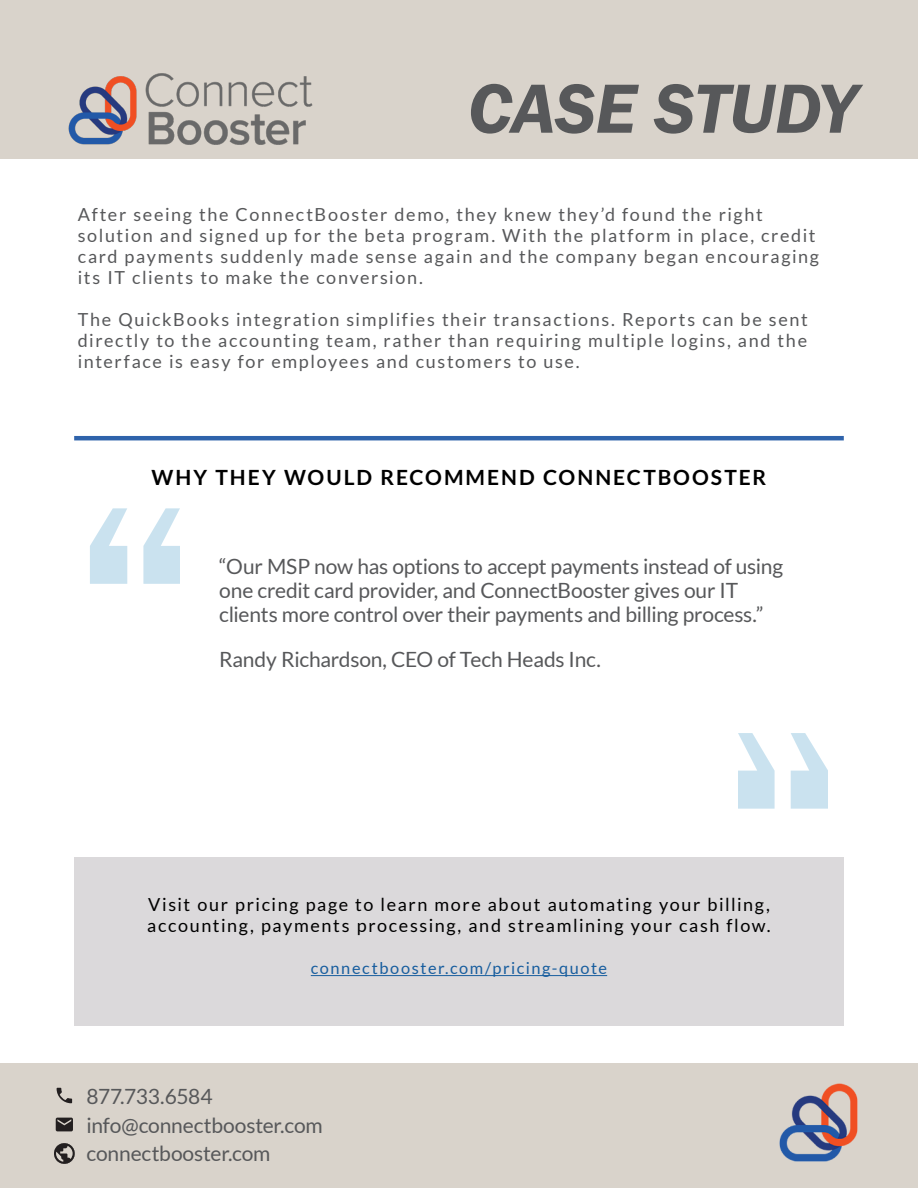
<style>
.page{position:relative;width:918px;height:1188px;background:#fff}
.page>*{position:absolute;margin:0;border:0;box-sizing:border-box;transform-origin:0 0}
.t1{font:italic 600 72px "Franklin Gothic";letter-spacing:-.01em;color:#57585a}
.Intro_Text{font:21px/28.5px "Lato";letter-spacing:-.01em;color:#57585a}
.Second_Level_Heading{font:700 21px "Lato";letter-spacing:.095em;color:#000}
.Reg_Paragraph_Text{font:18px/21px "Lato";letter-spacing:.09em;color:#57585a}
.Reg_Paragraph_Text-2{font:18px/21px "Lato";letter-spacing:.09em;color:#000}
.Reg_Paragraph_Text-3{font:16.35px "Lato";letter-spacing:.095em;color:#175d9e}
</style>
<div class="page">
<div style="left:0;top:0;width:918px;height:158px;background:#d9d3cb"></div>
<div style="left:0;top:1064px;width:918px;height:124px;background:#d9d3cb"></div>
<img style="left:779px;top:1083px;width:79px;height:79px">
<svg style="left:54px;top:1143px;width:21px;height:21px"></svg>
<svg style="left:56px;top:1118px;width:17px;height:13px"></svg>
<svg style="left:57px;top:1088px;width:15px;height:15px"></svg>
<img style="left:68px;top:73px;width:245px;height:72px">
<svg style="left:90px;top:508px;width:90px;height:76px"></svg>
<div style="left:74px;top:858px;width:770px;height:168px;background:#dbd9db"></div>
<hr style="left:74px;top:436px;width:770px;height:4px;background:#2f63ab">
<hr style="left:311px;top:975px;width:296px;height:1px;background:#175d9e">
<h1 class="t1" style="left:468px;top:62px;width:390px">CASE STUDY</h1>
<p class="Reg_Paragraph_Text" style="left:78px;top:204px;width:743px">After seeing the ConnectBooster demo, they knew they’d found the right solution and signed up for the beta program. With the platform in place, credit card payments suddenly made sense again and the company began encouraging its IT clients to make the conversion.</p>
<p class="Reg_Paragraph_Text" style="left:78px;top:309px;width:732px;text-align:justify">The QuickBooks integration simplifies their transactions. Reports can be sent directly to the accounting team, rather than requiring multiple logins, and the interface is easy for employees and customers to use.</p>
<p class="Second_Level_Heading" style="left:152px;top:466px;width:616px">WHY THEY WOULD RECOMMEND CONNECTBOOSTER</p>
<p class="Intro_Text" style="left:219px;top:554px;width:565px;line-height:24px">“Our MSP now has options to accept payments instead of using one credit card provider, and ConnectBooster gives our IT clients more control over their payments and billing process.”</p>
<p class="Intro_Text" style="left:219px;top:645px;width:383px">Randy Richardson, CEO of Tech Heads Inc.</p>
<p class="Reg_Paragraph_Text-2" style="left:147px;top:894px;width:625px">Visit our pricing page to learn more about automating your billing, accounting, payments processing, and streamlining your cash flow.</p>
<p class="Reg_Paragraph_Text-3" style="left:311px;top:959px;width:298px">connectbooster.com/pricing-quote</p>
<p class="Intro_Text" style="left:87px;top:1082px;width:238px">877.733.6584 info@connectbooster.com connectbooster.com</p>
</div>
